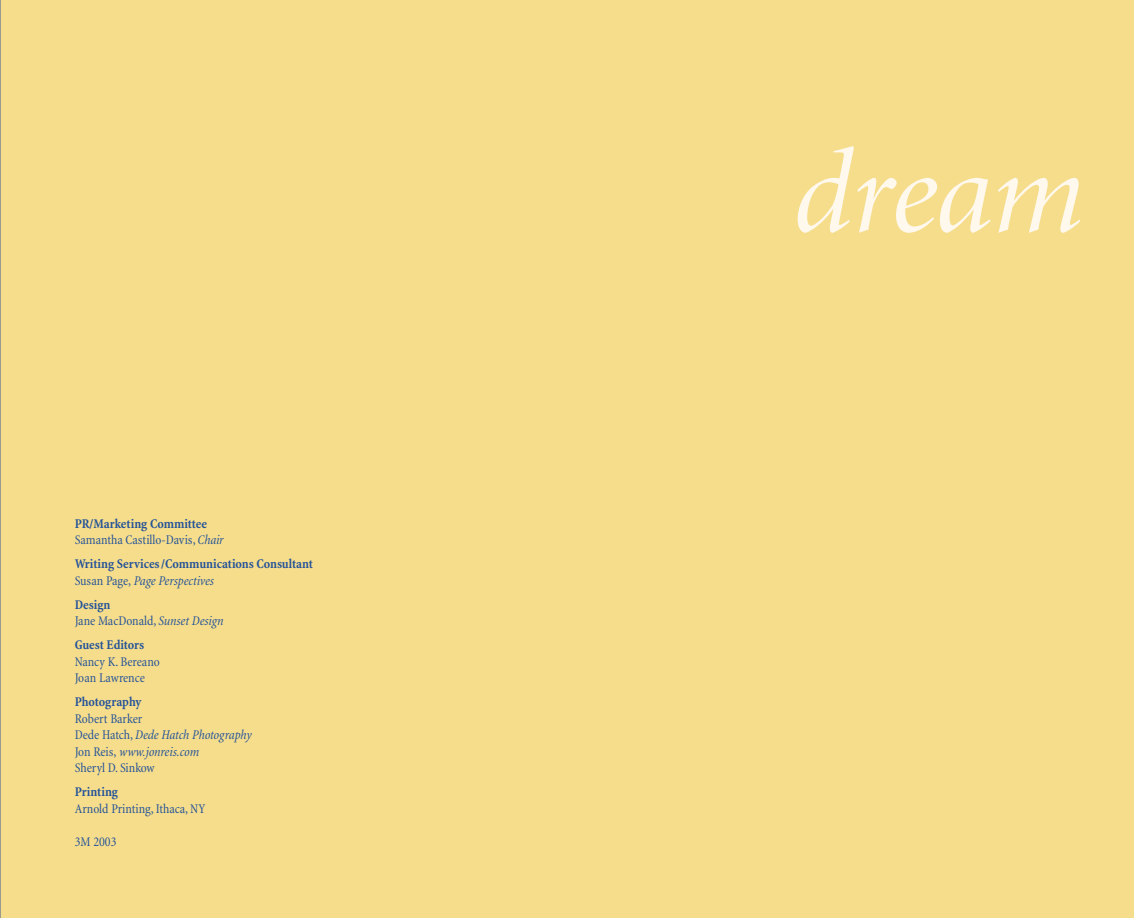
<style>
.page{position:relative;width:1134px;height:918px;background:#f6dd8b}
.page>*{position:absolute;margin:0;border:0;box-sizing:border-box;transform-origin:0 0}
.t1{font:italic 120px "Minion Display";color:#fef8ed}
.t2{font:condensed 13.5px/16.5px "Minion";color:#235299}
.t3{font:700 condensed 13.5px/16.5px "Minion";letter-spacing:-.005em;color:#235299}
.s1{font-weight:700}
.s2{font-style:italic}
.s3{font-weight:400}
.s4{font-weight:400;font-style:italic}
</style>
<div class="page">
<p class="t2" style="left:75px;top:516px;width:150px"><span class="s1">PR/Marketing Committee<br></span>Samantha Castillo-Davis, <span class="s2">Chair</span></p>
<p class="t3" style="left:75px;top:557px;width:240px">Writing Services/Communications Consultant<br><span class="s3">Susan Page,</span> <span class="s4">Page Perspectives</span></p>
<p class="t2" style="left:75px;top:597px;width:150px"><span class="s1">Design<br></span>Jane MacDonald, <span class="s2">Sunset Design</span></p>
<p class="t3" style="left:75px;top:638px;width:71px">Guest Editors</p>
<p class="t2" style="left:75px;top:654px;width:87px">Nancy K. Bereano<br>Joan Lawrence</p>
<p class="t3" style="left:75px;top:695px;width:68px">Photography</p>
<p class="t2" style="left:75px;top:711px;width:179px">Robert Barker<br>Dede Hatch, <span class="s2">Dede Hatch Photography<br></span>Jon Reis, <span class="s2">www.jonreis.com<br></span>Sheryl D. Sinkow</p>
<p class="t3" style="left:75px;top:785px;width:45px">Printing</p>
<p class="t2" style="left:75px;top:801px;width:132px">Arnold Printing, Ithaca, NY</p>
<p class="t2" style="left:75px;top:834px;width:43px">3M 2003</p>
<h1 class="t1" style="left:789px;top:146px;width:292px">dream</h1>
</div>
